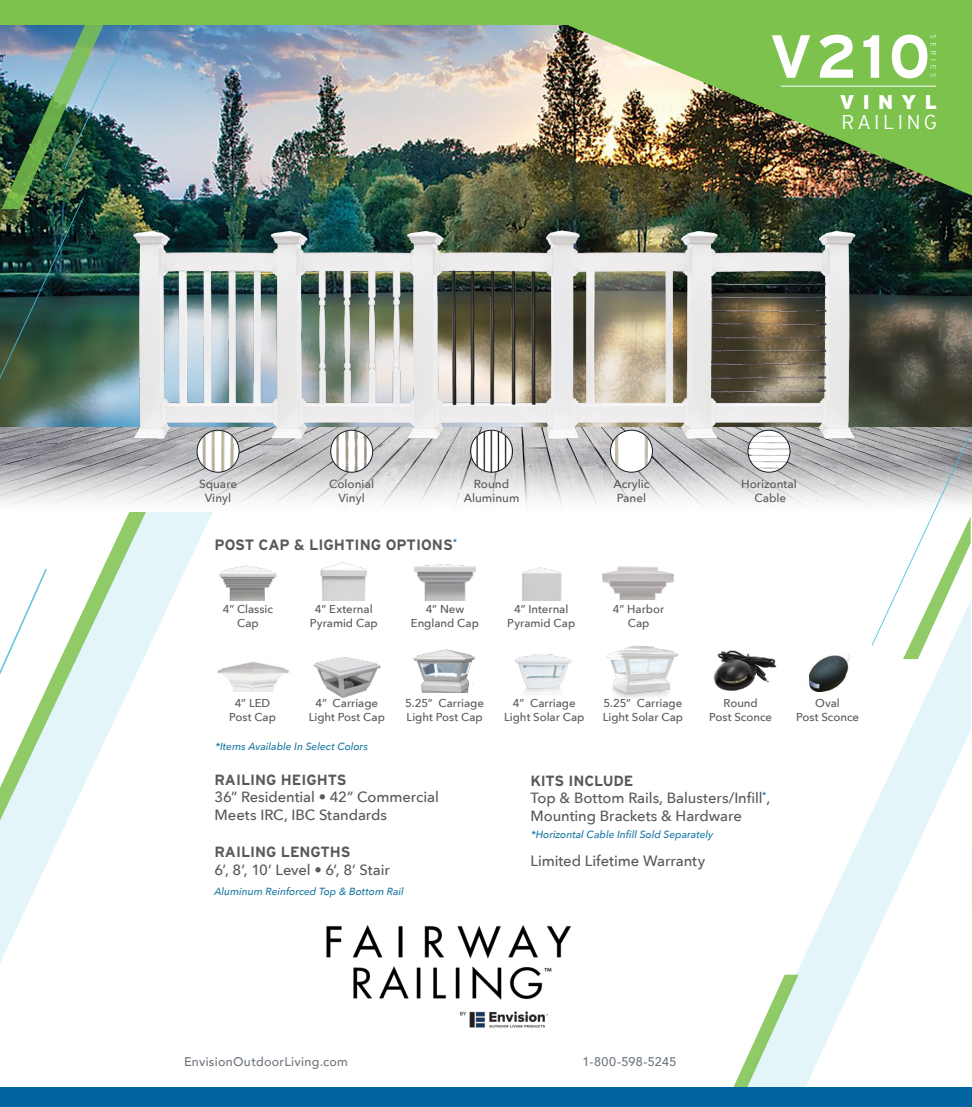
<style>
.page{position:relative;width:972px;height:1107px;background:#fff}
.page>*{position:absolute;margin:0;border:0;box-sizing:border-box;transform-origin:0 0}
.t1{font:700 60.68px "Interstate";color:#fff}
.t2{font:300 19.88px "Interstate";letter-spacing:.17em;color:#fff}
.t3{font:900 19.88px "Interstate";letter-spacing:.42em;color:#fff}
.t4{font:700 15px "Interstate";color:#58595b}
.t5{font:500 14.92px "Avenir Next";color:#58595b}
.t6{font:500 14.77px/17.7px "Avenir Next";letter-spacing:-.005em;color:#58595b}
.t7{font:700 14.77px "Interstate";color:#58595b}
.t8{font:500 12.52px "Avenir";letter-spacing:.025em;color:#6d767e}
.t9{font:500 11.77px/14.1px "Avenir Next";color:#58595b;text-align:center}
.t10{font:500 11.4px/13.7px "Avenir Next";letter-spacing:-.005em;color:#58595b;text-align:center}
.t11{font:italic 500 10.43px "Avenir Next";letter-spacing:-.005em;color:#1a78a3}
.t12{font:italic 500 10.35px "Avenir Next";letter-spacing:-.005em;color:#1a78a3}
</style>
<div class="page">
<svg style="left:0;top:517px;width:453px;height:446px"></svg>
<svg style="left:0;top:568px;width:48px;height:138px"></svg>
<img style="left:0;top:427px;width:871px;height:90px">
<img style="left:0;top:24px;width:871px;height:403px">
<svg style="left:784px;top:815px;width:187px;height:273px"></svg>
<img style="left:0;top:24px;width:143px;height:385px">
<svg style="left:719px;top:975px;width:80px;height:113px"></svg>
<div style="left:0;top:0;width:972px;height:24px;background:#7cc24d"></div>
<div style="left:0;top:1088px;width:971px;height:19px;background:#0065a1"></div>
<img style="left:539px;top:24px;width:332px;height:171px">
<svg style="left:871px;top:24px;width:101px;height:970px"></svg>
<hr style="left:781px;top:86px;width:155px;height:1px;background:#fff">
<img style="left:611px;top:430px;width:41px;height:42px;border-radius:21px">
<div style="left:610px;top:430px;width:43px;height:42px;border:1px solid #141e28;border-radius:50%"></div>
<img style="left:748px;top:430px;width:42px;height:42px;border-radius:21px">
<div style="left:748px;top:430px;width:42px;height:42px;border:1px solid #141e28;border-radius:50%"></div>
<img style="left:471px;top:430px;width:42px;height:42px;border-radius:21px">
<div style="left:470px;top:430px;width:43px;height:42px;border:1px solid #141e28;border-radius:50%"></div>
<img style="left:197px;top:430px;width:42px;height:42px;border-radius:21px">
<div style="left:197px;top:430px;width:42px;height:42px;border:1px solid #141e28;border-radius:50%"></div>
<img style="left:331px;top:430px;width:42px;height:42px;border-radius:21px">
<div style="left:331px;top:430px;width:42px;height:42px;border:1px solid #141e28;border-radius:50%"></div>
<img style="left:53px;top:218px;width:879px;height:229px">
<img style="left:320px;top:556px;width:48px;height:44px">
<img style="left:522px;top:567px;width:40px;height:33px">
<img style="left:413px;top:560px;width:63px;height:40px">
<img style="left:602px;top:566px;width:72px;height:34px">
<img style="left:219px;top:559px;width:58px;height:41px">
<img style="left:407px;top:647px;width:68px;height:46px">
<img style="left:206px;top:655px;width:86px;height:37px">
<img style="left:312px;top:654px;width:71px;height:47px">
<img style="left:713px;top:650px;width:64px;height:41px">
<img style="left:808px;top:654px;width:42px;height:38px">
<img style="left:607px;top:645px;width:72px;height:53px">
<img style="left:515px;top:654px;width:57px;height:41px">
<img style="left:302px;top:903px;width:269px;height:125px">
<h1 class="t1" style="left:769px;top:23px;width:163px">V210</h1>
<h2 class="t3" style="left:840px;top:90px;width:99px">VINYL</h2>
<h2 class="t2" style="left:841px;top:111px;width:97px">RAILING</h2>
<p class="t9" style="left:199px;top:476px;width:40px">Square<br>Vinyl</p>
<p class="t9" style="left:329px;top:476px;width:46px">Colonial<br>Vinyl</p>
<h3 class="t4" style="left:215px;top:537px;width:244px">POST CAP &amp; LIGHTING OPTIONS<sup>*</sup></h3>
<p class="t9" style="left:464px;top:476px;width:57px">Round<br>Aluminum</p>
<p class="t9" style="left:613px;top:476px;width:38px;text-align:left">Acrylic<br>Panel</p>
<p class="t9" style="left:741px;top:476px;width:57px">Horizontal<br>Cable</p>
<p class="t10" style="left:223px;top:602px;width:52px">4” Classic<br>Cap</p>
<p class="t10" style="left:310px;top:602px;width:69px">4” External<br>Pyramid Cap</p>
<p class="t10" style="left:507px;top:602px;width:69px">4” Internal<br>Pyramid Cap</p>
<p class="t10" style="left:411px;top:602px;width:69px">4” New<br>England Cap</p>
<p class="t10" style="left:613px;top:602px;width:53px">4” Harbor<br>Cap</p>
<p class="t10" style="left:229px;top:696px;width:49px">4” LED<br>Post Cap</p>
<p class="t10" style="left:309px;top:696px;width:78px">4” Carriage<br>Light Post Cap</p>
<p class="t10" style="left:709px;top:696px;width:65px">Round<br>Post Sconce</p>
<p class="t10" style="left:796px;top:696px;width:65px">Oval<br>Post Sconce</p>
<p class="t10" style="left:405px;top:696px;width:80px;text-align:left">5.25” Carriage<br>Light Post Cap</p>
<p class="t10" style="left:504px;top:696px;width:82px">4” Carriage<br>Light Solar Cap</p>
<p class="t10" style="left:603px;top:696px;width:82px;text-align:left">5.25” Carriage<br>Light Solar Cap</p>
<p class="t11" style="left:215px;top:737px;width:154px">*Items Available In Select Colors</p>
<p class="t7" style="left:215px;top:771px;width:133px">RAILING HEIGHTS</p>
<p class="t6" style="left:215px;top:788px;width:226px">36” Residential • 42” Commercial<br>Meets IRC, IBC Standards</p>
<p class="t7" style="left:215px;top:844px;width:138px">RAILING LENGTHS</p>
<p class="t6" style="left:215px;top:860px;width:177px">6’, 8’, 10’ Level • 6’, 8’ Stair</p>
<p class="t12" style="left:215px;top:883px;width:191px">Aluminum Reinforced Top &amp; Bottom Rail</p>
<p class="t7" style="left:530px;top:772px;width:105px">KITS INCLUDE</p>
<p class="t6" style="left:530px;top:789px;width:241px">Top &amp; Bottom Rails, Balusters/Infill<sup>*</sup>,<br>Mounting Brackets &amp; Hardware</p>
<h3 class="t5" style="left:530px;top:848px;width:176px">Limited Lifetime Warranty</h3>
<p class="t11" style="left:531px;top:826px;width:184px">*Horizontal Cable Infill Sold Separately</p>
<p class="t8" style="left:184px;top:1051px;width:165px">EnvisionOutdoorLiving.com</p>
<p class="t8" style="left:583px;top:1051px;width:95px">1-800-598-5245</p>
</div>
